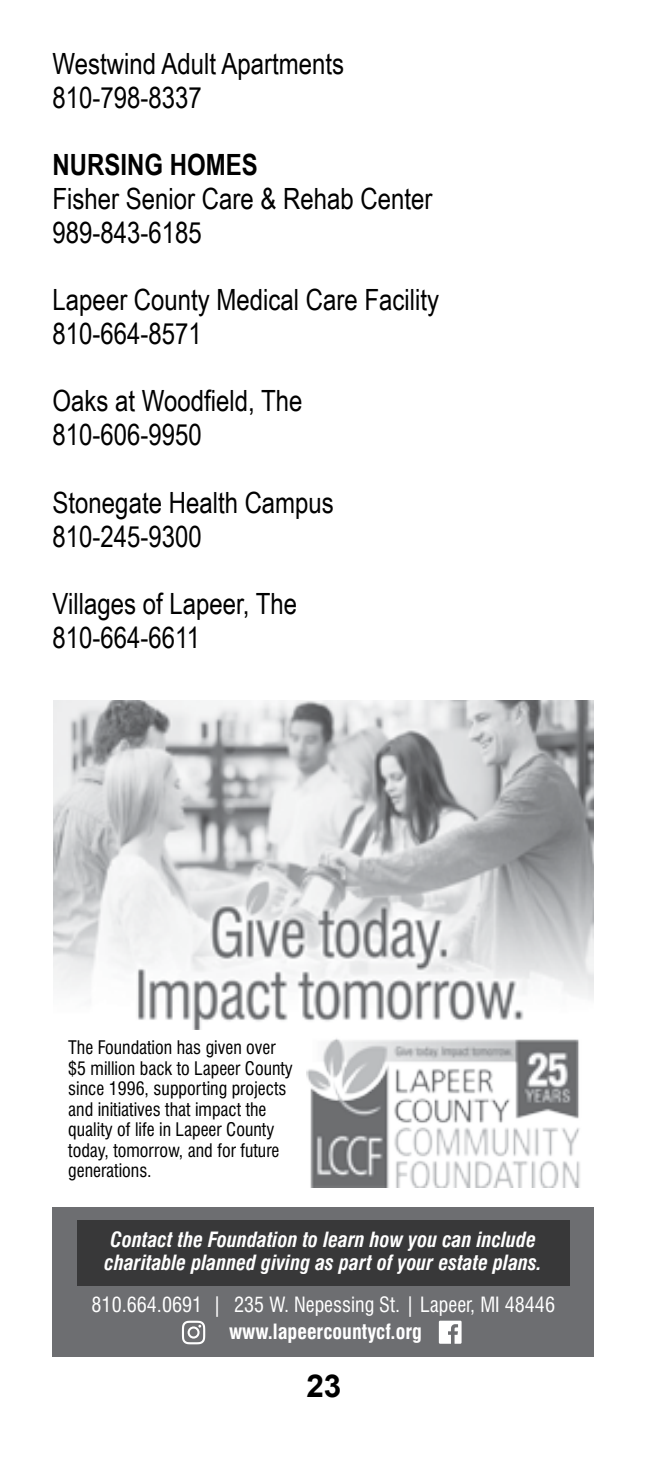
<style>
.page{position:relative;width:648px;height:1458px;background:#fff}
.page>*{position:absolute;margin:0;border:0;box-sizing:border-box;transform-origin:0 0}
.t1{font:700 31.5px "Arial";color:#000}
.t2{font:29.25px/33.8px "Arial Narrow";color:#000}
.t3{font:700 29.25px "Arial Narrow";color:#000}
.t4{font:italic 700 condensed 20.47px/22.7px "Swiss 721 BT";color:#fff}
.t5{font:condensed 20.47px "Swiss 721 BT";color:#fff}
.t6{font:700 condensed 20.47px "Swiss 721 BT";color:#fff}
.t7{font:condensed 18.22px/20.5px "Swiss 721 BT";color:#000}
</style>
<div class="page">
<img style="left:53px;top:700px;width:541px;height:330px">
<img style="left:306px;top:1038px;width:274px;height:149px">
<div style="left:53px;top:1207px;width:541px;height:150px;background:#6d6e71"></div>
<div style="left:77px;top:1220px;width:493px;height:65px;background:#383839"></div>
<svg style="left:439px;top:1321px;width:23px;height:23px"></svg>
<svg style="left:182px;top:1321px;width:23px;height:23px"></svg>
<p class="t2" style="left:53px;top:46px;width:293px">Westwind Adult Apartments<br>810-798-8337</p>
<p class="t3" style="left:53px;top:143px;width:207px">NURSING HOMES</p>
<p class="t2" style="left:53px;top:181px;width:381px">Fisher Senior Care &amp; Rehab Center<br>989-843-6185</p>
<p class="t2" style="left:53px;top:282px;width:388px">Lapeer County Medical Care Facility<br>810-664-8571</p>
<p class="t2" style="left:53px;top:383px;width:251px">Oaks at Woodfield, The<br>810-606-9950</p>
<p class="t2" style="left:53px;top:484px;width:283px">Stonegate Health Campus<br>810-245-9300</p>
<p class="t2" style="left:53px;top:586px;width:246px">Villages of Lapeer, The<br>810-664-6611</p>
<p class="t7" style="left:68px;top:1038px;width:226px">The Foundation has given over $5 million back to Lapeer County since 1996, supporting projects and initiatives that impact the quality of life in Lapeer County today, tomorrow, and for future generations.</p>
<p class="t4" style="left:105px;top:1228px;width:439px">Contact the Foundation to learn how you can include charitable planned giving as part of your estate plans.</p>
<p class="t5" style="left:92px;top:1292px;width:465px">810.664.0691 | 235 W. Nepessing St. | Lapeer, MI 48446</p>
<p class="t6" style="left:229px;top:1319px;width:194px">www.lapeercountycf.org</p>
<p class="t1" style="left:306px;top:1365px;width:37px">23</p>
</div>
